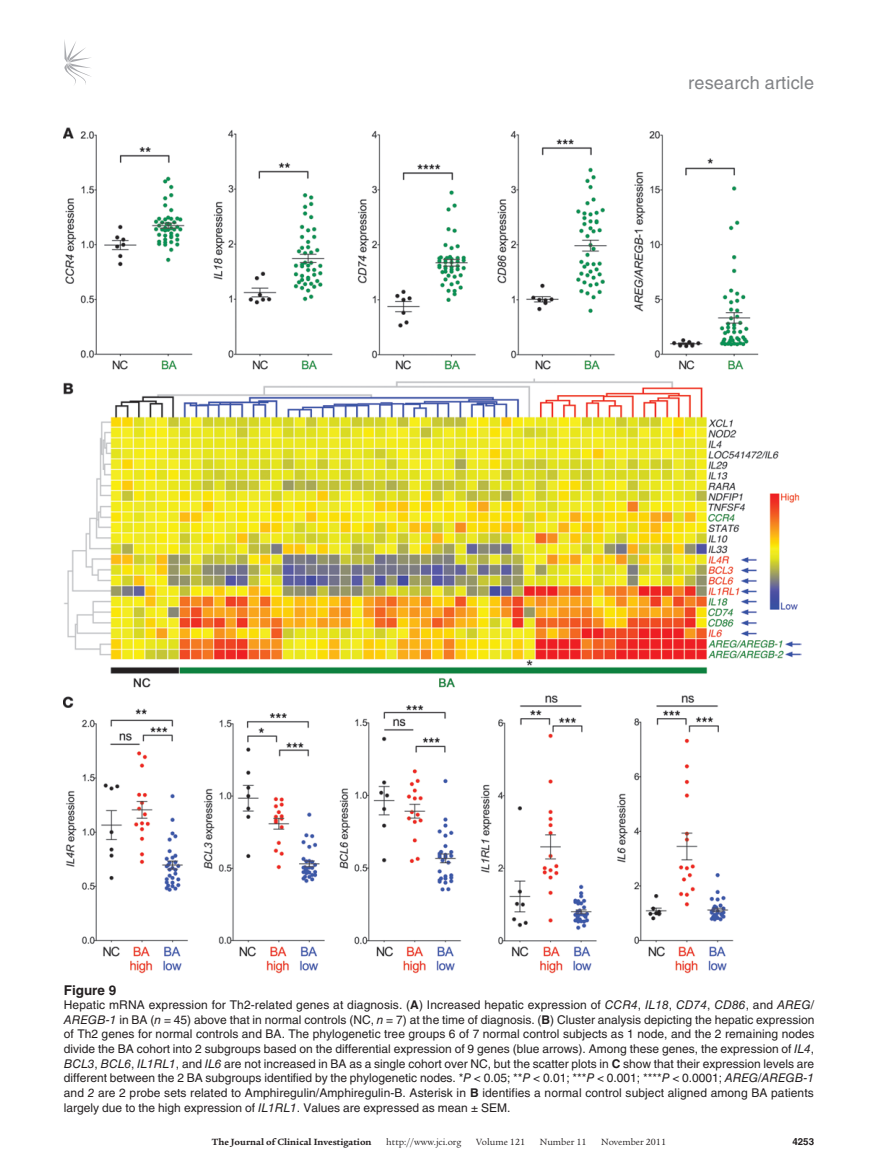
<style>
.page{position:relative;width:878px;height:1175px;background:#fff}
.page>*{position:absolute;margin:0;border:0;box-sizing:border-box;transform-origin:0 0}
.t1{font:18px "Helvetica LT Std";letter-spacing:.01em;color:#808285}
.t2{font:700 13.5px "Helvetica LT Std";color:#231f20}
.t3{font:12px/14.7px "Helvetica LT Std";color:#231f20;text-align:justify}
.t4{font:9.75px "Legacy Serif Std";color:#231f20}
.t5{font:700 9.75px "Legacy Serif Std";color:#231f20}
.t6{font:700 9.75px "Helvetica LT Std";color:#231f20}
.s1{font-weight:700}
.s2{font-style:italic}
</style>
<div class="page">
<svg style="left:64px;top:40px;width:27px;height:45px"></svg>
<img style="left:64px;top:127px;width:737px;height:847px">
<h1 class="t1" style="left:688px;top:73px;width:127px">research article</h1>
<p class="t2" style="left:64px;top:981px;width:54px">Figure 9</p>
<p class="t3" style="left:64px;top:997px;width:752px">Hepatic mRNA expression for Th2-related genes at diagnosis. (<span class="s1">A</span>) Increased hepatic expression of <span class="s2">CCR4</span>, <span class="s2">IL18</span>, <span class="s2">CD74</span>, <span class="s2">CD86</span>, and <span class="s2">AREG/ AREGB-1</span> in BA (<span class="s2">n</span> = 45) above that in normal controls (NC, <span class="s2">n</span> = 7) at the time of diagnosis. (<span class="s1">B</span>) Cluster analysis depicting the hepatic expression of Th2 genes for normal controls and BA. The phylogenetic tree groups 6 of 7 normal control subjects as 1 node, and the 2 remaining nodes divide the BA cohort into 2 subgroups based on the differential expression of 9 genes (blue arrows). Among these genes, the expression of <span class="s2">IL4</span>, <span class="s2">BCL3</span>, <span class="s2">BCL6</span>, <span class="s2">IL1RL1</span>, and <span class="s2">IL6</span> are not increased in BA as a single cohort over NC, but the scatter plots in <span class="s1">C</span> show that their expression levels are different between the 2 BA subgroups identified by the phylogenetic nodes. *<span class="s2">P</span> &lt; 0.05; **<span class="s2">P</span> &lt; 0.01; ***<span class="s2">P</span> &lt; 0.001; ****<span class="s2">P</span> &lt; 0.0001; <span class="s2">AREG/AREGB-1 </span>and <span class="s2">2</span> are 2 probe sets related to Amphiregulin/Amphiregulin-B. Asterisk in <span class="s1">B</span> identifies a normal control subject aligned among BA patients largely due to the high expression of <span class="s2">IL1RL1</span>. Values are expressed as mean ± SEM.</p>
<p class="t5" style="left:212px;top:1135px;width:161px">The Journal of Clinical Investigation</p>
<p class="t4" style="left:386px;top:1136px;width:77px">http://www.jci.org</p>
<p class="t4" style="left:476px;top:1136px;width:50px">Volume 121</p>
<p class="t4" style="left:540px;top:1136px;width:48px">Number 11</p>
<p class="t4" style="left:601px;top:1136px;width:66px">November 2011</p>
<p class="t6" style="left:792px;top:1135px;width:23px">4253</p>
</div>
